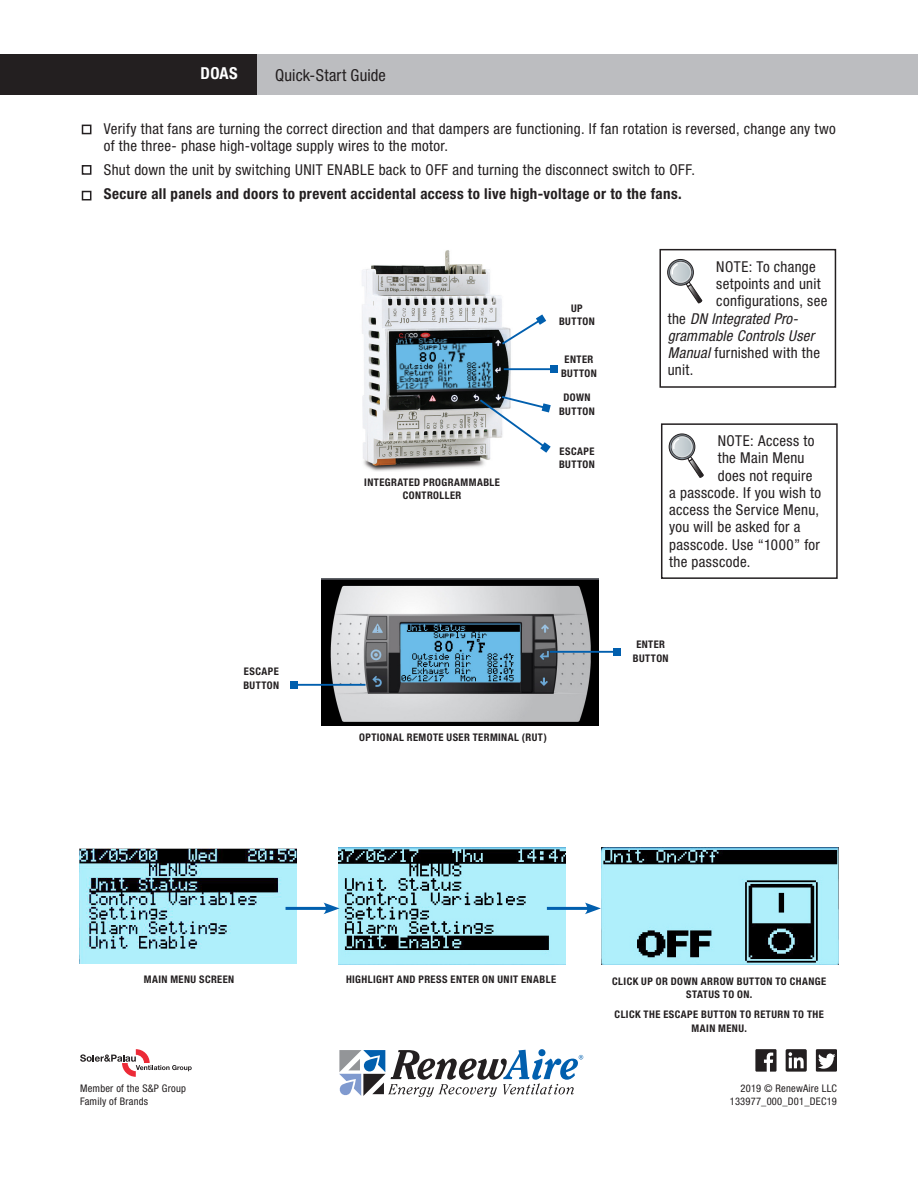
<style>
.page{position:relative;width:918px;height:1188px;background:#fff}
.page>*{position:absolute;margin:0;border:0;box-sizing:border-box;transform-origin:0 0}
.Left_Series_Name{font:condensed 16.5px "Helvetica Neue LT Std";letter-spacing:.005em;color:#231f20}
.Left_Model_Name{font:700 condensed 16.5px "Helvetica Neue LT Std";color:#fff}
.Body_Copy{font:condensed 15px/17.2px "Helvetica Neue LT Std";letter-spacing:.02em;color:#231f20}
.Body_Copy_Box{font:condensed 15px "Helvetica Neue LT Std";letter-spacing:.025em;color:#231f20}
.Body_Copy-2{font:700 condensed 15px "Helvetica Neue LT Std";letter-spacing:.025em;color:#231f20}
.Body_Copy_Box-2{font:italic condensed 15px "Helvetica Neue LT Std";letter-spacing:.02em;color:#231f20}
.t1{font:700 condensed 10.5px/13.5px "Helvetica Neue LT Std";letter-spacing:.04em;color:#231f20;text-align:center}
.Lit_Text{font:condensed 10.5px "Helvetica Neue LT Std";letter-spacing:.02em;color:#231f20}
.S_P_Text{font:condensed 10.5px/13.5px "Helvetica Neue LT Std";letter-spacing:.02em;color:#231f20}
.s1{font-style:normal}
.s2{font-style:italic}
</style>
<div class="page">
<img style="left:80px;top:849px;width:216px;height:114px">
<img style="left:339px;top:848px;width:226px;height:116px">
<img style="left:602px;top:848px;width:236px;height:116px">
<hr style="left:286px;top:907px;width:43px;height:3px;background:#015fae">
<svg style="left:323px;top:903px;width:17px;height:11px"></svg>
<hr style="left:547px;top:907px;width:44px;height:3px;background:#015fae">
<svg style="left:585px;top:903px;width:16px;height:11px"></svg>
<div style="left:82px;top:125px;width:9px;height:9px;border:2px solid #231f20"></div>
<div style="left:82px;top:165px;width:9px;height:10px;border:2px solid #231f20"></div>
<div style="left:82px;top:191px;width:9px;height:9px;border:2px solid #231f20"></div>
<div style="left:256px;top:54px;width:662px;height:40px;background:#bcbdc0"></div>
<div style="left:0;top:54px;width:256px;height:40px;background:#231f20"></div>
<svg style="left:80px;top:1049px;width:112px;height:28px"></svg>
<svg style="left:339px;top:1049px;width:244px;height:48px"></svg>
<svg style="left:816px;top:1049px;width:21px;height:23px"></svg>
<svg style="left:786px;top:1049px;width:21px;height:23px"></svg>
<svg style="left:755px;top:1049px;width:22px;height:23px"></svg>
<img style="left:362px;top:250px;width:168px;height:221px">
<img style="left:396px;top:337px;width:97px;height:55px">
<hr style="left:504px;top:368px;width:50px;height:2px;background:#015fae">
<div style="left:550px;top:365px;width:7px;height:8px;background:#015fae"></div>
<svg style="left:500px;top:314px;width:46px;height:32px"></svg>
<svg style="left:478px;top:395px;width:73px;height:58px"></svg>
<div style="left:659px;top:249px;width:177px;height:139px;border:2px solid #231f20"></div>
<svg style="left:668px;top:259px;width:25px;height:26px"></svg>
<div style="left:667px;top:259px;width:27px;height:26px;border:1px solid #231f20;border-radius:50%"></div>
<svg style="left:670px;top:261px;width:22px;height:22px"></svg>
<div style="left:670px;top:261px;width:22px;height:22px;border:1px solid #231f20;border-radius:50%"></div>
<svg style="left:686px;top:281px;width:16px;height:22px"></svg>
<svg style="left:671px;top:262px;width:20px;height:20px"></svg>
<div style="left:670px;top:262px;width:22px;height:21px;border:1px solid #fff;border-radius:50%"></div>
<svg style="left:671px;top:263px;width:8px;height:13px"></svg>
<div style="left:661px;top:423px;width:177px;height:156px;border:2px solid #231f20"></div>
<svg style="left:669px;top:434px;width:26px;height:26px"></svg>
<div style="left:669px;top:434px;width:26px;height:26px;border:1px solid #231f20;border-radius:50%"></div>
<svg style="left:671px;top:436px;width:22px;height:22px"></svg>
<svg style="left:687px;top:455px;width:17px;height:23px"></svg>
<svg style="left:672px;top:437px;width:20px;height:20px"></svg>
<div style="left:671px;top:436px;width:22px;height:22px;border:1px solid #fff;border-radius:50%"></div>
<svg style="left:673px;top:437px;width:8px;height:14px"></svg>
<img style="left:321px;top:579px;width:277px;height:147px">
<hr style="left:550px;top:651px;width:67px;height:2px;background:#015fae">
<div style="left:614px;top:648px;width:7px;height:8px;background:#015fae"></div>
<hr style="left:294px;top:684px;width:72px;height:2px;background:#015fae">
<div style="left:290px;top:681px;width:7px;height:8px;background:#015fae"></div>
<p class="Left_Model_Name" style="left:200px;top:63px;width:39px">DOAS</p>
<p class="Left_Series_Name" style="left:275px;top:66px;width:112px">Quick-Start Guide</p>
<p class="Body_Copy" style="left:104px;top:120px;width:733px">Verify that fans are turning the correct direction and that dampers are functioning. If fan rotation is reversed, change any two of the three- phase high-voltage supply wires to the motor.</p>
<p class="Body_Copy" style="left:104px;top:161px;width:593px">Shut down the unit by switching UNIT ENABLE back to OFF and turning the disconnect switch to OFF.</p>
<p class="Body_Copy-2" style="left:104px;top:185px;width:579px">Secure all panels and doors to prevent accidental access to live high-voltage or to the fans.</p>
<p class="t1" style="left:243px;top:665px;width:37px;text-align:left">ESCAPE<br>BUTTON</p>
<p class="t1" style="left:364px;top:475px;width:137px">INTEGRATED PROGRAMMABLE<br>CONTROLLER</p>
<p class="t1" style="left:559px;top:301px;width:37px">UP<br>BUTTON</p>
<p class="t1" style="left:561px;top:353px;width:37px">ENTER<br>BUTTON</p>
<p class="t1" style="left:559px;top:391px;width:37px">DOWN<br>BUTTON</p>
<p class="t1" style="left:559px;top:444px;width:37px;text-align:left">ESCAPE<br>BUTTON</p>
<p class="t1" style="left:359px;top:731px;width:189px">OPTIONAL REMOTE USER TERMINAL (RUT)</p>
<p class="Body_Copy_Box" style="left:716px;top:258px;width:101px">NOTE: To change</p>
<p class="Body_Copy_Box" style="left:716px;top:275px;width:106px">setpoints and unit</p>
<p class="Body_Copy_Box" style="left:716px;top:292px;width:113px">configurations, see</p>
<p class="Body_Copy_Box-2" style="left:668px;top:310px;width:132px"><span class="s1">the</span> DN Integrated Pro-</p>
<p class="Body_Copy_Box-2" style="left:668px;top:327px;width:148px">grammable Controls User</p>
<p class="Body_Copy_Box" style="left:668px;top:344px;width:154px"><span class="s2">Manual</span> furnished with the</p>
<p class="Body_Copy_Box" style="left:668px;top:361px;width:27px">unit.</p>
<p class="Body_Copy_Box" style="left:718px;top:432px;width:98px">NOTE: Access to</p>
<p class="Body_Copy_Box" style="left:718px;top:449px;width:88px">the Main Menu</p>
<p class="Body_Copy_Box" style="left:718px;top:467px;width:96px">does not require</p>
<p class="Body_Copy_Box" style="left:669px;top:484px;width:153px">a passcode. If you wish to</p>
<p class="Body_Copy_Box" style="left:669px;top:501px;width:151px">access the Service Menu,</p>
<p class="Body_Copy_Box" style="left:669px;top:518px;width:133px">you will be asked for a</p>
<p class="Body_Copy_Box" style="left:669px;top:536px;width:152px">passcode. Use “1000” for</p>
<p class="Body_Copy_Box" style="left:669px;top:553px;width:83px">the passcode.</p>
<p class="t1" style="left:633px;top:638px;width:37px">ENTER<br>BUTTON</p>
<p class="t1" style="left:144px;top:972px;width:92px">MAIN MENU SCREEN</p>
<p class="t1" style="left:346px;top:972px;width:212px">HIGHLIGHT AND PRESS ENTER ON UNIT ENABLE</p>
<p class="t1" style="left:612px;top:974px;width:215px">CLICK UP OR DOWN ARROW BUTTON TO CHANGE<br>STATUS TO ON.</p>
<p class="t1" style="left:615px;top:1008px;width:211px">CLICK THE ESCAPE BUTTON TO RETURN TO THE<br>MAIN MENU.</p>
<p class="S_P_Text" style="left:80px;top:1081px;width:107px">Member of the S&amp;P Group<br>Family of Brands</p>
<p class="Lit_Text" style="left:741px;top:1082px;width:98px">2019 © RenewAire LLC</p>
<p class="Lit_Text" style="left:730px;top:1095px;width:109px">133977_000_D01_DEC19</p>
</div>
